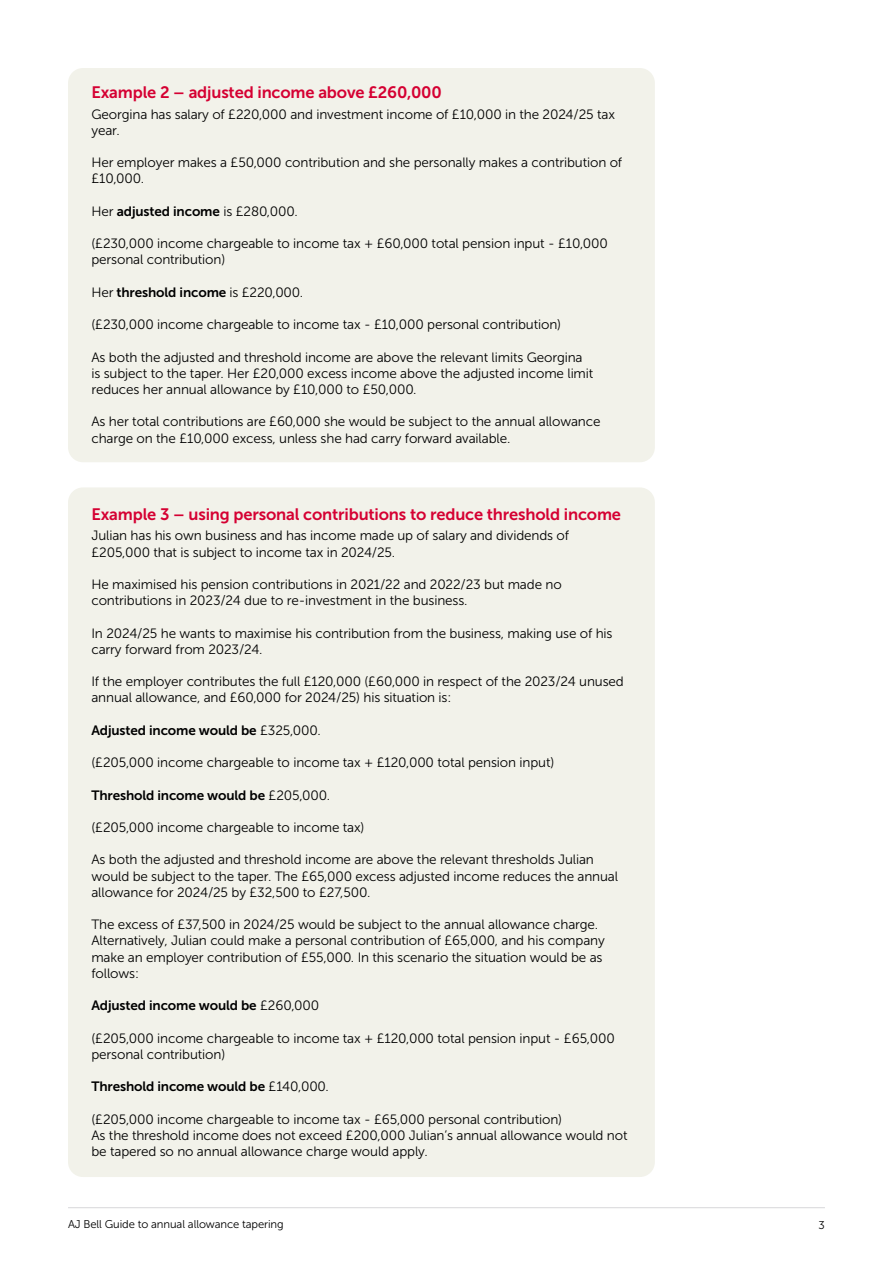
<style>
.page{position:relative;width:893px;height:1263px;background:#fff}
.page>*{position:absolute;margin:0;border:0;box-sizing:border-box;transform-origin:0 0}
.t1{font:16.5px "Museo Sans 700";letter-spacing:-.01em;color:#d50032}
.t2{font:13.5px/16.2px "Museo Sans 300";letter-spacing:-.01em;color:#000}
.t3{font:13.5px "Museo Sans 700";letter-spacing:-.01em;color:#000}
.t4{font:11.25px "Museo Sans 300";letter-spacing:-.01em;color:#000}
.s1{font-family:"Museo Sans 700"}
.s2{font-family:"Museo Sans 300"}
</style>
<div class="page">
<hr style="left:68px;top:1207px;width:757px;height:1px;background:#d7d7d9">
<div style="left:68px;top:68px;width:587px;height:394px;background:#f2f2ea;border-radius:15px"></div>
<div style="left:68px;top:487px;width:587px;height:690px;background:#f2f2ea;border-radius:15px"></div>
<p class="t1" style="left:91px;top:83px;width:352px">Example 2 – adjusted income above £260,000</p>
<p class="t2" style="left:91px;top:106px;width:525px">Georgina has salary of £220,000 and investment income of £10,000 in the 2024/25 tax year.</p>
<p class="t2" style="left:91px;top:154px;width:532px">Her employer makes a £50,000 contribution and she personally makes a contribution of £10,000.</p>
<p class="t2" style="left:91px;top:203px;width:208px">Her <span class="s1">adjusted income</span> is £280,000.</p>
<p class="t2" style="left:91px;top:235px;width:518px">(£230,000 income chargeable to income tax + £60,000 total pension input - £10,000 personal contribution)</p>
<p class="t3" style="left:91px;top:285px;width:213px"><span class="s2">Her</span> threshold income <span class="s2">is £220,000.</span></p>
<p class="t2" style="left:91px;top:316px;width:471px">(£230,000 income chargeable to income tax - £10,000 personal contribution)</p>
<p class="t2" style="left:91px;top:349px;width:503px">As both the adjusted and threshold income are above the relevant limits Georgina is subject to the taper. Her £20,000 excess income above the adjusted income limit reduces her annual allowance by £10,000 to £50,000.</p>
<p class="t2" style="left:91px;top:414px;width:511px">As her total contributions are £60,000 she would be subject to the annual allowance charge on the £10,000 excess, unless she had carry forward available.</p>
<p class="t1" style="left:91px;top:505px;width:531px">Example 3 – using personal contributions to reduce threshold income</p>
<p class="t2" style="left:91px;top:528px;width:479px">Julian has his own business and has income made up of salary and dividends of £205,000 that is subject to income tax in 2024/25.</p>
<p class="t2" style="left:91px;top:576px;width:472px">He maximised his pension contributions in 2021/22 and 2022/23 but made no contributions in 2023/24 due to re-investment in the business.</p>
<p class="t2" style="left:91px;top:625px;width:523px">In 2024/25 he wants to maximise his contribution from the business, making use of his carry forward from 2023/24.</p>
<p class="t2" style="left:91px;top:673px;width:534px">If the employer contributes the full £120,000 (£60,000 in respect of the 2023/24 unused annual allowance, and £60,000 for 2024/25) his situation is:</p>
<p class="t3" style="left:91px;top:723px;width:231px">Adjusted income would be <span class="s2">£325,000.</span></p>
<p class="t2" style="left:91px;top:754px;width:464px">(£205,000 income chargeable to income tax + £120,000 total pension input)</p>
<p class="t3" style="left:91px;top:787px;width:240px">Threshold income would be <span class="s2">£205,000.</span></p>
<p class="t2" style="left:91px;top:819px;width:275px">(£205,000 income chargeable to income tax)</p>
<p class="t2" style="left:91px;top:852px;width:528px">As both the adjusted and threshold income are above the relevant thresholds Julian would be subject to the taper. The £65,000 excess adjusted income reduces the annual allowance for 2024/25 by £32,500 to £27,500.</p>
<p class="t2" style="left:91px;top:916px;width:515px">The excess of £37,500 in 2024/25 would be subject to the annual allowance charge.<br>Alternatively, Julian could make a personal contribution of £65,000, and his company make an employer contribution of £55,000. In this scenario the situation would be as follows:</p>
<p class="t3" style="left:91px;top:998px;width:229px">Adjusted income would be <span class="s2">£260,000</span></p>
<p class="t2" style="left:91px;top:1030px;width:525px">(£205,000 income chargeable to income tax + £120,000 total pension input - £65,000 personal contribution)</p>
<p class="t3" style="left:91px;top:1079px;width:239px">Threshold income would be <span class="s2">£140,000.</span></p>
<p class="t2" style="left:91px;top:1111px;width:538px">(£205,000 income chargeable to income tax - £65,000 personal contribution)<br>As the threshold income does not exceed £200,000 Julian’s annual allowance would not be tapered so no annual allowance charge would apply.</p>
<p class="t4" style="left:68px;top:1218px;width:217px">AJ Bell Guide to annual allowance tapering</p>
<p class="t4" style="left:819px;top:1219px;width:8px">3</p>
</div>
